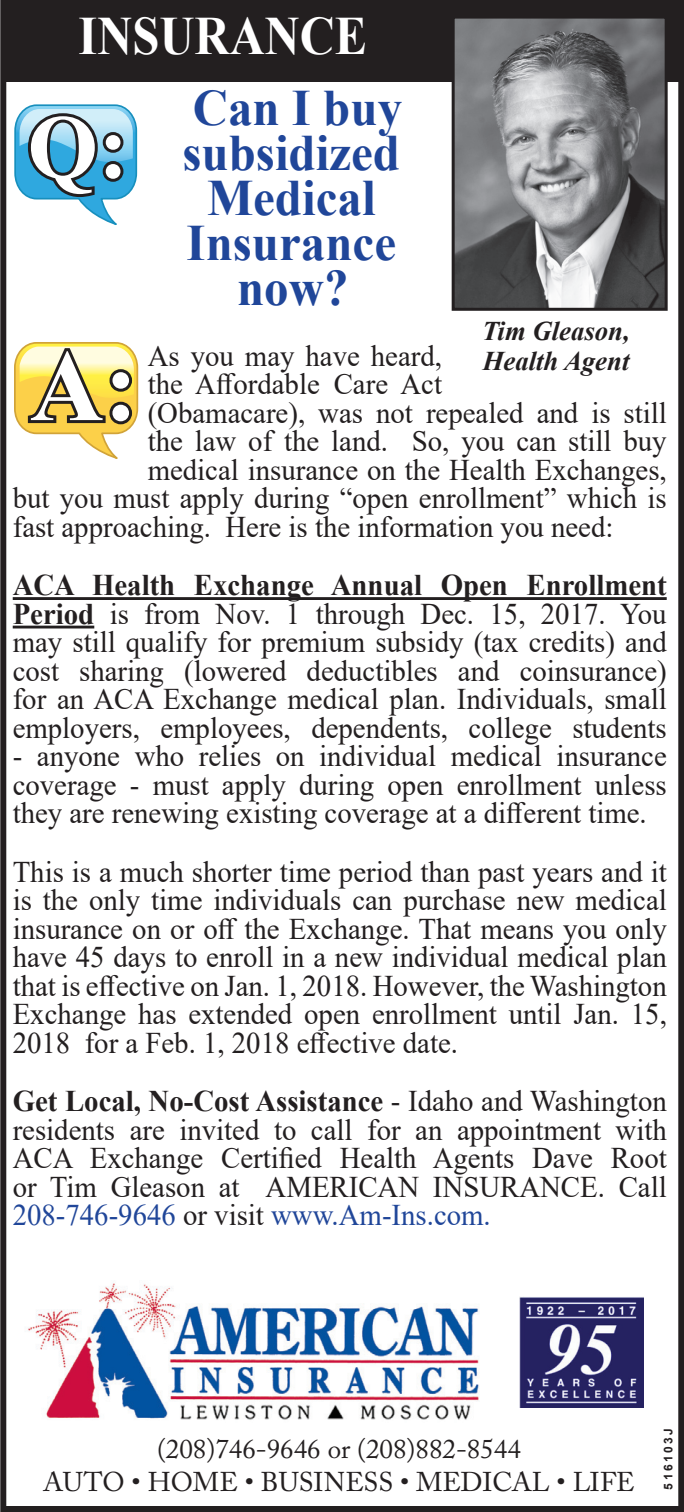
<style>
.page{position:relative;width:684px;height:1512px;background:#fff}
.page>*{position:absolute;margin:0;border:0;box-sizing:border-box;transform-origin:0 0}
.t1{font:700 102px "Times New Roman";color:#fff}
.t2{font:700 90.6px "Times New Roman";color:#fff}
.t3{font:700 54px "Times New Roman";color:#fff;scale:.9 1}
.t4{font:700 51px/45px "Times New Roman";color:#204699;text-align:center;scale:.96 1}
.t5{font:30px/28.5px "Times New Roman";color:#231f20;text-align:justify;scale:.96 1}
.t6{font:27px/33px "Adobe Caslon Pro";color:#231f20;text-align:center}
.t7{font:italic 700 27px/30px "Times New Roman";color:#231f20}
.t8{font:700 12px "Arial";letter-spacing:.2em;color:#231f20}
.s1{font-weight:700}
.s2{color:#204699}
</style>
<div class="page">
<div style="left:0;top:0;width:684px;height:1512px;border:6px solid #231f20"></div>
<div style="left:6px;top:0;width:672px;height:82px;background:#231f20"></div>
<svg style="left:14px;top:104px;width:124px;height:121px"></svg>
<svg style="left:14px;top:342px;width:125px;height:117px"></svg>
<img style="left:456px;top:20px;width:208px;height:287px">
<div style="left:452px;top:16px;width:216px;height:295px;border:3px solid #231f20"></div>
<hr style="left:13px;top:597px;width:654px;height:3px;background:#231f20">
<hr style="left:13px;top:626px;width:81px;height:2px;background:#231f20">
<img style="left:28px;top:1283px;width:451px;height:137px">
<img style="left:519px;top:1297px;width:125px;height:110px">
<h3 class="t3" style="left:79px;top:-3px;width:322px">INSURANCE</h3>
<h3 class="t4" style="left:183px;top:84px;width:230px">Can I buy subsidized<br>Medical<br>Insurance now?</h3>
<p class="t5" style="left:148px;top:341px;width:308px">As you may have heard,</p>
<p class="t5" style="left:148px;top:369px;width:308px">the Affordable Care Act</p>
<p class="t5" style="left:148px;top:398px;width:542px">(Obamacare), was not repealed and is still</p>
<p class="t5" style="left:148px;top:426px;width:542px">the law of the land. So, you can still buy</p>
<p class="t5" style="left:148px;top:455px;width:542px">medical insurance on the Health Exchanges,</p>
<p class="t5" style="left:13px;top:483px;width:683px">but you must apply during “open enrollment” which is</p>
<p class="t5" style="left:13px;top:512px;width:627px">fast approaching. Here is the information you need:</p>
<p class="t5" style="left:13px;top:570px;width:683px"><span class="s1">ACA Health Exchange Annual Open Enrollment Period</span> is from Nov. 1 through Dec. 15, 2017. You may still qualify for premium subsidy (tax credits) and cost sharing (lowered deductibles and coinsurance) for an ACA Exchange medical plan. Individuals, small employers, employees, dependents, college students</p>
<p class="t5" style="left:13px;top:741px;width:683px">- anyone who relies on individual medical insurance coverage - must apply during open enrollment unless they are renewing existing coverage at a different time.</p>
<p class="t5" style="left:13px;top:857px;width:683px">This is a much shorter time period than past years and it is the only time individuals can purchase new medical insurance on or off the Exchange. That means you only have 45 days to enroll in a new individual medical plan that is effective on Jan. 1, 2018. However, the Washington Exchange has extended open enrollment until Jan. 15, 2018 for a Feb. 1, 2018 effective date.</p>
<p class="t5" style="left:13px;top:1086px;width:683px"><span class="s1">Get Local, No-Cost Assistance</span> - Idaho and Washington residents are invited to call for an appointment with ACA Exchange Certified Health Agents Dave Root or Tim Gleason at AMERICAN INSURANCE. Call <span class="s2">208-746-9646</span> or visit <span class="s2">www.Am-Ins.com.</span></p>
<h2 class="t2" style="left:27px;top:82px;width:102px">Q:</h2>
<p class="t7" style="left:482px;top:315px;width:149px">Tim Gleason,<br>Health Agent</p>
<h1 class="t1" style="left:30px;top:312px;width:109px">A:</h1>
<p class="t6" style="left:43px;top:1432px;width:593px">(208)746-9646 or (208)882-8544<br>AUTO • HOME • BUSINESS • MEDICAL • LIFE</p>
<p class="t8" style="left:660px;top:1490px;width:63px;rotate:-90deg">516103J</p>
</div>
